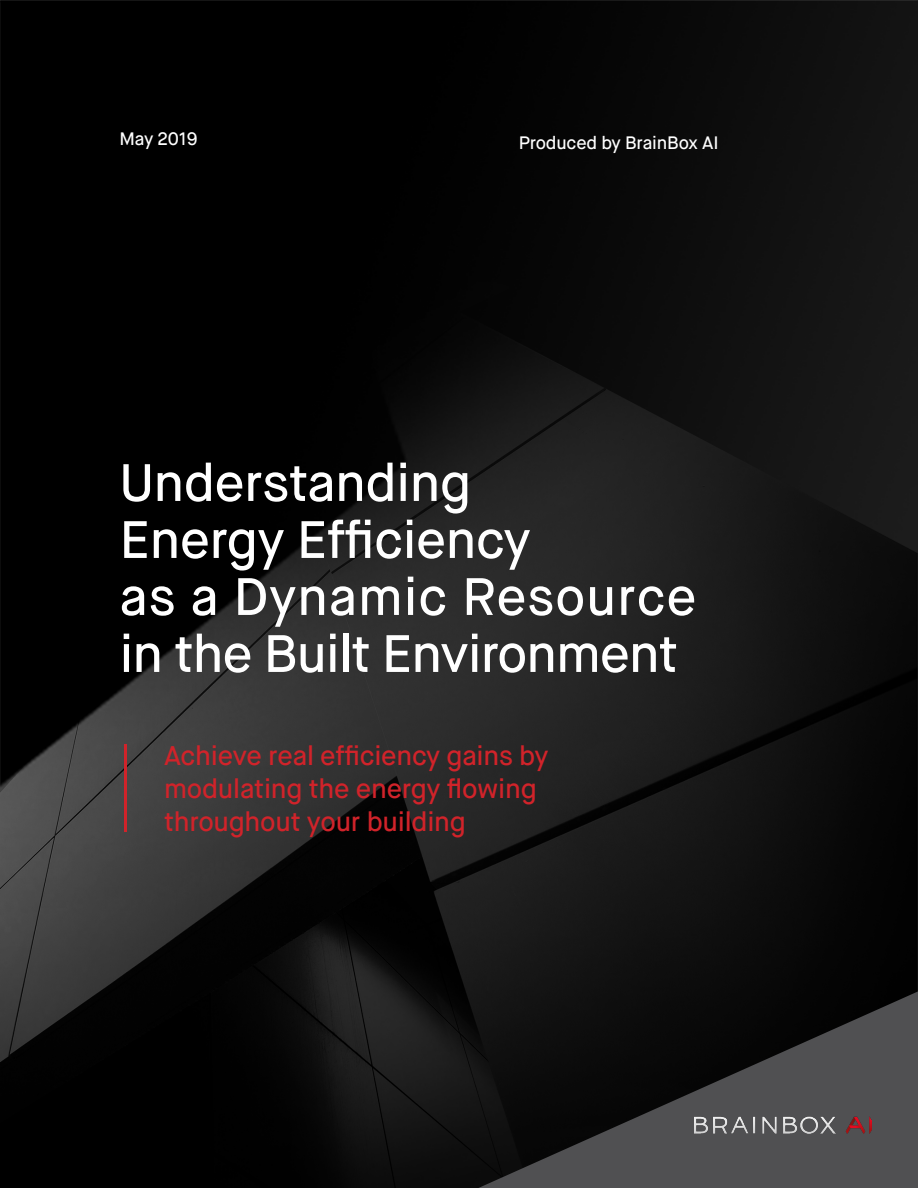
<style>
.page{position:relative;width:918px;height:1188px;background:#fff}
.page>*{position:absolute;margin:0;border:0;box-sizing:border-box;transform-origin:0 0}
.t1{font:500 52.5px/57px "Maison Neue";letter-spacing:-.01em;color:#fff}
.t2{font:500 27px/33px "Maison Neue";letter-spacing:-.01em;color:#d1232a}
.t3{font:500 18px "Maison Neue";letter-spacing:-.01em;color:#fff}
</style>
<div class="page">
<img style="left:0;top:0;width:918px;height:1188px">
<img style="left:694px;top:1116px;width:178px;height:18px">
<hr style="left:124px;top:745px;width:2px;height:87px;background:#d1232a">
<p class="t3" style="left:119px;top:127px;width:80px">May 2019</p>
<p class="t3" style="left:519px;top:131px;width:201px">Produced by BrainBox AI</p>
<p class="t1" style="left:119px;top:455px;width:579px">Understanding<br>Energy Efficiency<br>as a Dynamic Resource in the Built Environment</p>
<p class="t2" style="left:164px;top:740px;width:386px">Achieve real efficiency gains by modulating the energy flowing throughout your building</p>
</div>
